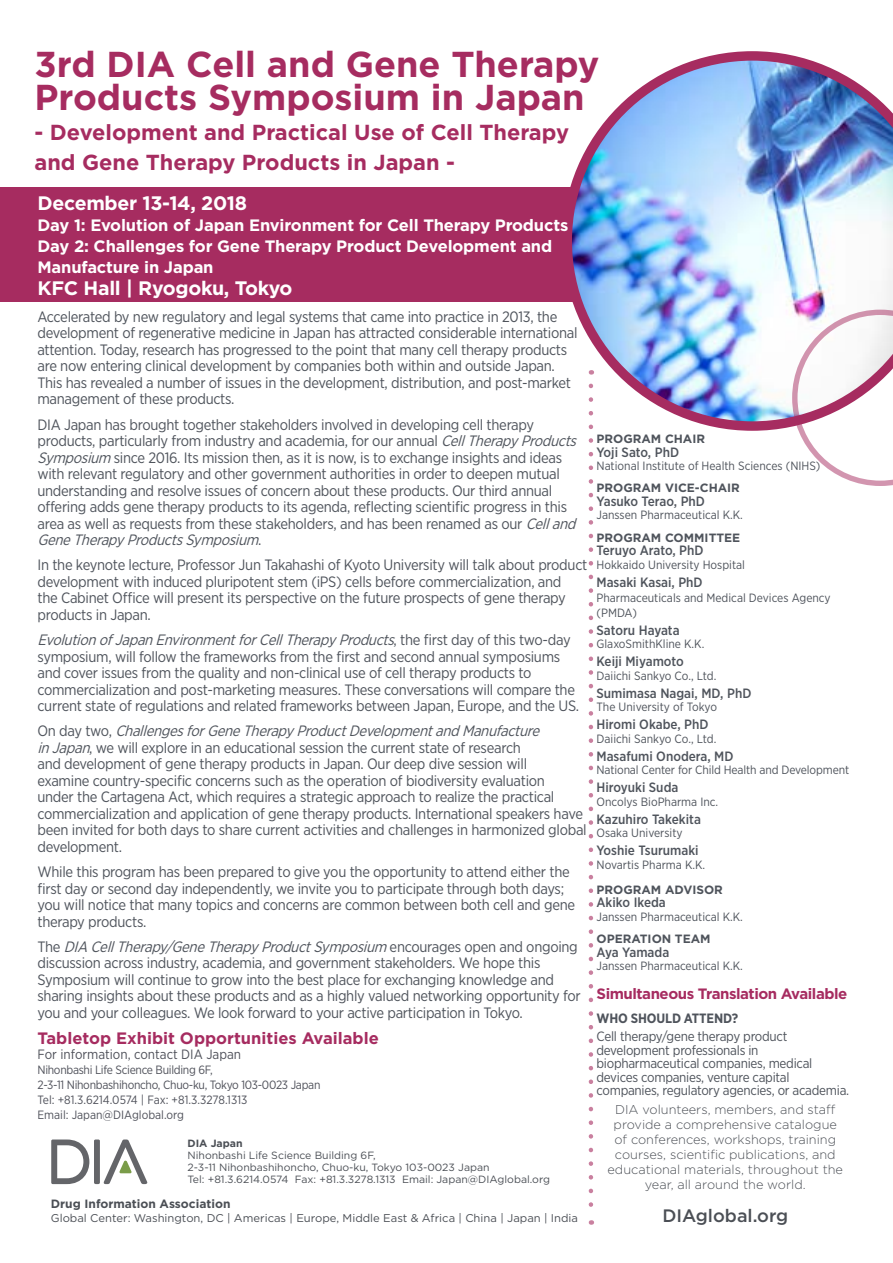
<style>
.page{position:relative;width:893px;height:1263px;background:#fff}
.page>*{position:absolute;margin:0;border:0;box-sizing:border-box;transform-origin:0 0}
.t1{font:700 36px/33px "Gotham";color:#a62c60}
.t2{font:700 21.75px/30px "Gotham";color:#a62c60}
.t3{font:700 19.5px "Gotham";letter-spacing:-.015em;color:#fff}
.t4{font:500 18px "Gotham";color:#4b4f55}
.t5{font:700 16.5px/21px "Gotham";letter-spacing:-.01em;color:#fff}
.t6{font:700 16.5px "Gotham";color:#a62c60}
.t7{font:15px/16.5px "Gotham Narrow";letter-spacing:-.02em;color:#4f545c}
.t8{font:700 15px "Gotham";letter-spacing:-.03em;color:#a62c60}
.t9{font:500 13.5px "Gotham Narrow";color:#4f545c}
.t10{font:13.5px/13.5px "Gotham Narrow";letter-spacing:-.02em;color:#4f545c}
.t11{font:13.5px "Gotham Narrow";color:#50525b}
.t12{font:700 13.5px "Gotham Narrow";letter-spacing:-.01em;color:#4f545c}
.t13{font:300 12.75px/15px "Gotham";color:#4b4f55;text-align:center}
.t14{font:12px/15px "Gotham Narrow";color:#4f545c}
.t15{font:12px/15px "Gotham Narrow";letter-spacing:-.025em;color:#50525b}
.t16{font:700 12px "Gotham";color:#4f545c}
.t17{font:700 12px "Gotham";color:#4b4f55}
.t18{font:11.25px "Gotham";color:#4b4f55}
.t19{font:10.5px/12px "Gotham";color:#4b4f55}
.t20{font:700 10.5px "Gotham";color:#4b4f55}
.s1{font-style:italic}
</style>
<div class="page">
<div style="left:0;top:188px;width:585px;height:114px;background:#a62c60"></div>
<svg style="left:589px;top:438px;width:4px;height:787px"></svg>
<img style="left:562px;top:51px;width:331px;height:380px">
<svg style="left:792px;top:310px;width:101px;height:176px"></svg>
<svg style="left:51px;top:1139px;width:97px;height:45px"></svg>
<h1 class="t1" style="left:34px;top:47px;width:566px">3rd DIA Cell and Gene Therapy<br>Products Symposium in Japan</h1>
<h2 class="t2" style="left:34px;top:117px;width:536px">- Development and Practical Use of Cell Therapy and Gene Therapy Products in Japan -</h2>
<h3 class="t3" style="left:38px;top:190px;width:211px">December 13-14, 2018</h3>
<p class="t5" style="left:38px;top:214px;width:532px">Day 1: Evolution of Japan Environment for Cell Therapy Products<br>Day 2: Challenges for Gene Therapy Product Development and<br>Manufacture in Japan</p>
<h3 class="t3" style="left:38px;top:275px;width:256px">KFC Hall | Ryogoku, Tokyo</h3>
<p class="t7" style="left:37px;top:308px;width:541px">Accelerated by new regulatory and legal systems that came into practice in 2013, the development of regenerative medicine in Japan has attracted considerable international attention. Today, research has progressed to the point that many cell therapy products are now entering clinical development by companies both within and outside Japan.<br>This has revealed a number of issues in the development, distribution, and post-market management of these products.</p>
<p class="t7" style="left:37px;top:416px;width:545px">DIA Japan has brought together stakeholders involved in developing cell therapy products, particularly from industry and academia, for our annual <span class="s1">CellTherapyProducts Symposium</span> since 2016. Its mission then, as it is now, is to exchange insights and ideas with relevant regulatory and other government authorities in order to deepen mutual understanding and resolve issues of concern about these products. Our third annual offering adds gene therapy products to its agenda, reflecting scientific progress in this area as well as requests from these stakeholders, and has been renamed as our <span class="s1">Celland GeneTherapyProductsSymposium</span>.</p>
<p class="t7" style="left:37px;top:556px;width:551px">In the keynote lecture, Professor Jun Takahashi of Kyoto University will talk about product development with induced pluripotent stem (iPS) cells before commercialization, and<br>the Cabinet Office will present its perspective on the future prospects of gene therapy products in Japan.</p>
<p class="t7" style="left:37px;top:631px;width:543px"><span class="s1">EvolutionofJapanEnvironmentforCellTherapyProducts</span>, t h e fi r s t d a y o f t h i s t w o - d a y symposium, will follow the frameworks from the first and second annual symposiums and cover issues from the quality and non-clinical use of cell therapy products to commercialization and post-marketing measures. These conversations will compare the current state of regulations and related frameworks between Japan, Europe, and the US.</p>
<p class="t7" style="left:37px;top:722px;width:551px">O n d a y t w o , <span class="s1">ChallengesforGeneTherapyProductDevelopmentandManufacture inJapan</span>, we will explore in an educational session the current state of research<br>and development of gene therapy products in Japan. Our deep dive session will<br>examine country-specific concerns such as the operation of biodiversity evaluation<br>under the Cartagena Act, which requires a strategic approach to realize the practical commercialization and application of gene therapy products. International speakers have been invited for both days to share current activities and challenges in harmonized global development.</p>
<p class="t7" style="left:37px;top:863px;width:539px">While this program has been prepared to give you the opportunity to attend either the first day or second day independently, we invite you to participate through both days; you will notice that many topics and concerns are common between both cell and gene therapy products.</p>
<p class="t7" style="left:37px;top:938px;width:545px">T h e <span class="s1">DIA CellTherapy/GeneTherapyProductSymposium</span> e n c o u r a g e s o p e n a n d o n g o i n g discussion across industry, academia, and government stakeholders. We hope this Symposium will continue to grow into the best place for exchanging knowledge and sharing insights about these products and as a highly valued networking opportunity for you and your colleagues. We look forward to your active participation in Tokyo.</p>
<p class="t6" style="left:37px;top:1027px;width:343px">Tabletop Exhibit Opportunities Available</p>
<p class="t11" style="left:37px;top:1046px;width:205px">For information, contact DIA Japan</p>
<p class="t15" style="left:37px;top:1062px;width:284px">Nihonbashi Life Science Building 6F,<br>2-3-11 Nihonbashihoncho, Chuo-ku, Tokyo 103-0023 Japan Tel: +81.3.6214.0574 | Fax: +81.3.3278.1313<br>Email: Japan@DIAglobal.org</p>
<p class="t20" style="left:187px;top:1137px;width:57px">DIA Japan</p>
<p class="t19" style="left:187px;top:1149px;width:364px">Nihonbashi Life Science Building 6F,<br>2-3-11 Nihonbashihoncho, Chuo-ku, Tokyo 103-0023 Japan<br>Tel: +81.3.6214.0574 Fax: +81.3.3278.1313 Email: Japan@DIAglobal.org</p>
<p class="t17" style="left:51px;top:1196px;width:181px">Drug Information Association</p>
<p class="t18" style="left:51px;top:1210px;width:529px">Global Center: Washington, DC | Americas | Europe, Middle East &amp; Africa | China | Japan | India</p>
<p class="t16" style="left:596px;top:431px;width:110px">PROGRAM CHAIR</p>
<p class="t9" style="left:596px;top:443px;width:84px">Yoji Sato, PhD</p>
<p class="t14" style="left:596px;top:458px;width:225px">National Institute of Health Sciences (NIHS)</p>
<p class="t16" style="left:596px;top:480px;width:145px">PROGRAM VICE-CHAIR</p>
<p class="t9" style="left:596px;top:492px;width:110px">Yasuko Terao, PhD</p>
<p class="t14" style="left:596px;top:507px;width:148px">Janssen Pharmaceutical K.K.</p>
<p class="t16" style="left:596px;top:529px;width:145px">PROGRAM COMMITTEE</p>
<p class="t9" style="left:596px;top:542px;width:109px">Teruyo Arato, PhD</p>
<p class="t14" style="left:596px;top:557px;width:150px">Hokkaido University Hospital</p>
<p class="t9" style="left:596px;top:573px;width:108px">Masaki Kasai, PhD</p>
<p class="t14" style="left:596px;top:590px;width:236px">Pharmaceuticals and Medical Devices Agency (PMDA)</p>
<p class="t9" style="left:596px;top:621px;width:85px">Satoru Hayata</p>
<p class="t14" style="left:596px;top:636px;width:109px">GlaxoSmithKline K.K.</p>
<p class="t9" style="left:596px;top:653px;width:89px">Keiji Miyamoto</p>
<p class="t14" style="left:596px;top:668px;width:121px">Daiichi Sankyo Co., Ltd.</p>
<p class="t9" style="left:596px;top:684px;width:156px">Sumimasa Nagai, MD, PhD</p>
<p class="t14" style="left:596px;top:699px;width:122px">The University of Tokyo</p>
<p class="t9" style="left:596px;top:716px;width:114px">Hiromi Okabe, PhD</p>
<p class="t14" style="left:596px;top:731px;width:121px">Daiichi Sankyo Co., Ltd.</p>
<p class="t9" style="left:596px;top:747px;width:138px">Masafumi Onodera, MD</p>
<p class="t14" style="left:596px;top:762px;width:254px">National Center for Child Health and Development</p>
<p class="t9" style="left:596px;top:779px;width:83px">Hiroyuki Suda</p>
<p class="t14" style="left:596px;top:794px;width:123px">Oncolys BioPharma Inc.</p>
<p class="t9" style="left:596px;top:810px;width:106px">Kazuhiro Takekita</p>
<p class="t14" style="left:596px;top:825px;width:88px">Osaka University</p>
<p class="t9" style="left:596px;top:842px;width:104px">Yoshie Tsurumaki</p>
<p class="t14" style="left:596px;top:857px;width:110px">Novartis Pharma K.K.</p>
<p class="t16" style="left:596px;top:882px;width:128px">PROGRAM ADVISOR</p>
<p class="t9" style="left:596px;top:894px;width:71px">Akiko Ikeda</p>
<p class="t14" style="left:596px;top:909px;width:148px">Janssen Pharmaceutical K.K.</p>
<p class="t16" style="left:596px;top:931px;width:116px">OPERATION TEAM</p>
<p class="t9" style="left:596px;top:943px;width:74px">Aya Yamada</p>
<p class="t14" style="left:596px;top:958px;width:148px">Janssen Pharmaceutical K.K.</p>
<p class="t8" style="left:596px;top:983px;width:252px">Simultaneous Translation Available</p>
<p class="t12" style="left:596px;top:1010px;width:143px">WHO SHOULD ATTEND?</p>
<p class="t10" style="left:596px;top:1029px;width:254px">Cell therapy/gene therapy product development professionals in biopharmaceutical companies, medical devices companies, venture capital companies, regulatory agencies, or academia.</p>
<p class="t13" style="left:607px;top:1101px;width:237px">DIA volunteers, members, and staff provide a comprehensive catalogue of conferences, workshops, training courses, scientific publications, and educational materials, throughout the year, all around the world.</p>
<p class="t4" style="left:662px;top:1204px;width:127px">DIAglobal.org</p>
</div>
